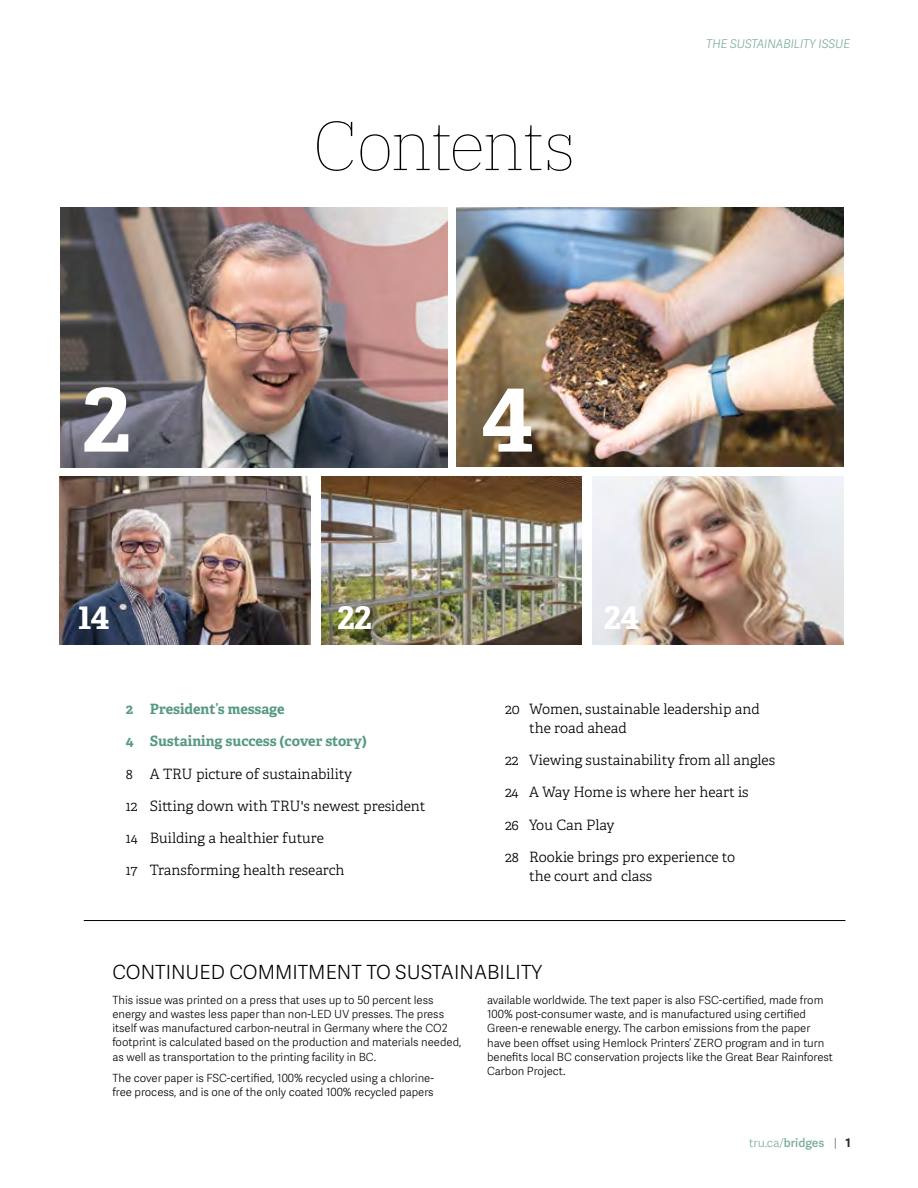
<style>
.page{position:relative;width:918px;height:1188px;background:#fff}
.page>*{position:absolute;margin:0;border:0;box-sizing:border-box;transform-origin:0 0}
.body_9_5_13{font:700 92.4px "Adelle";color:#fff}
.Heading_46pt_K{font:100 69px "IBM Plex Serif";letter-spacing:-.03em;color:#000}
.body_9_5_13-2{font:700 33px "Adelle";color:#fff}
.Subeading18pt_K{font:300 19.5px "Adelle Sans";color:#000}
.body_9_5_13_TOC{font:300 14.25px/18.8px "Adelle";color:#000}
.body_9_5_13_TOC-2{font:700 14.25px "Adelle";letter-spacing:-.005em;color:#589986}
.t1{font:italic 300 12px "Adelle Sans";color:#77a899}
.t2{font:300 12px "Adelle Sans";color:#7eac9e}
.byline_centered{font:300 11.25px/14.2px "Adelle Sans";color:#000}
.s1{font-weight:600}
.s2{color:#636466}
.s3{font-weight:700;color:#292829}
</style>
<div class="page">
<img style="left:456px;top:207px;width:388px;height:260px">
<img style="left:593px;top:476px;width:251px;height:169px">
<img style="left:321px;top:476px;width:261px;height:169px">
<img style="left:61px;top:208px;width:386px;height:259px">
<img style="left:60px;top:476px;width:250px;height:169px">
<div style="left:607px;top:608px;width:50px;height:39px;background:#000;opacity:.1"></div>
<hr style="left:84px;top:920px;width:761px;height:1px;background:#000">
<p class="Heading_46pt_K" style="left:313px;top:95px;width:265px">Contents</p>
<p class="t1" style="left:706px;top:35px;width:145px">THE SUSTAINABILITY ISSUE</p>
<p class="body_9_5_13" style="left:82px;top:360px;width:50px">2</p>
<p class="body_9_5_13" style="left:480px;top:360px;width:56px">4</p>
<p class="body_9_5_13-2" style="left:78px;top:596px;width:33px">14</p>
<p class="body_9_5_13-2" style="left:337px;top:596px;width:36px">22</p>
<p class="body_9_5_13-2" style="left:604px;top:596px;width:37px">24</p>
<p class="body_9_5_13_TOC-2" style="left:126px;top:700px;width:160px">2 President’s message</p>
<p class="body_9_5_13_TOC-2" style="left:126px;top:732px;width:242px">4 Sustaining success (cover story)</p>
<p class="body_9_5_13_TOC" style="left:126px;top:764px;width:228px">8 A TRU picture of sustainability</p>
<p class="body_9_5_13_TOC" style="left:126px;top:797px;width:301px">12 Sitting down with TRU's newest president</p>
<p class="body_9_5_13_TOC" style="left:126px;top:829px;width:200px">14 Building a healthier future</p>
<p class="body_9_5_13_TOC" style="left:126px;top:861px;width:220px">17 Transforming health research</p>
<p class="body_9_5_13_TOC" style="left:529px;top:700px;width:232px;text-indent:-24px">20 Women, sustainable leadership and the road ahead</p>
<p class="body_9_5_13_TOC" style="left:505px;top:751px;width:272px">22 Viewing sustainability from all angles</p>
<p class="body_9_5_13_TOC" style="left:505px;top:783px;width:245px">24 A Way Home is where her heart is</p>
<p class="body_9_5_13_TOC" style="left:505px;top:815px;width:111px">26 You Can Play</p>
<p class="body_9_5_13_TOC" style="left:529px;top:848px;width:207px;text-indent:-24px">28 Rookie brings pro experience to the court and class</p>
<p class="Subeading18pt_K" style="left:112px;top:958px;width:431px">CONTINUED COMMITMENT TO SUSTAINABILITY</p>
<p class="byline_centered" style="left:112px;top:992px;width:351px">This issue was printed on a press that uses up to 50 percent less energy and wastes less paper than non-LED UV presses. The press itself was manufactured carbon-neutral in Germany where the CO2 footprint is calculated based on the production and materials needed, as well as transportation to the printing facility in BC.</p>
<p class="byline_centered" style="left:112px;top:1070px;width:323px">The cover paper is FSC-certified, 100% recycled using a chlorine&shy;free process, and is one of the only coated 100% recycled papers</p>
<p class="byline_centered" style="left:487px;top:992px;width:347px">available worldwide. The text paper is also FSC-certified, made from 100% post-consumer waste, and is manufactured using certified Green-e renewable energy. The carbon emissions from the paper have been offset using Hemlock Printers’ ZERO program and in turn benefits local BC conservation projects like the Great Bear Rainforest Carbon Project.</p>
<p class="t2" style="left:749px;top:1134px;width:103px">tru.ca/<span class="s1">bridges</span> <span class="s2">|</span> <span class="s3">1</span></p>
</div>
